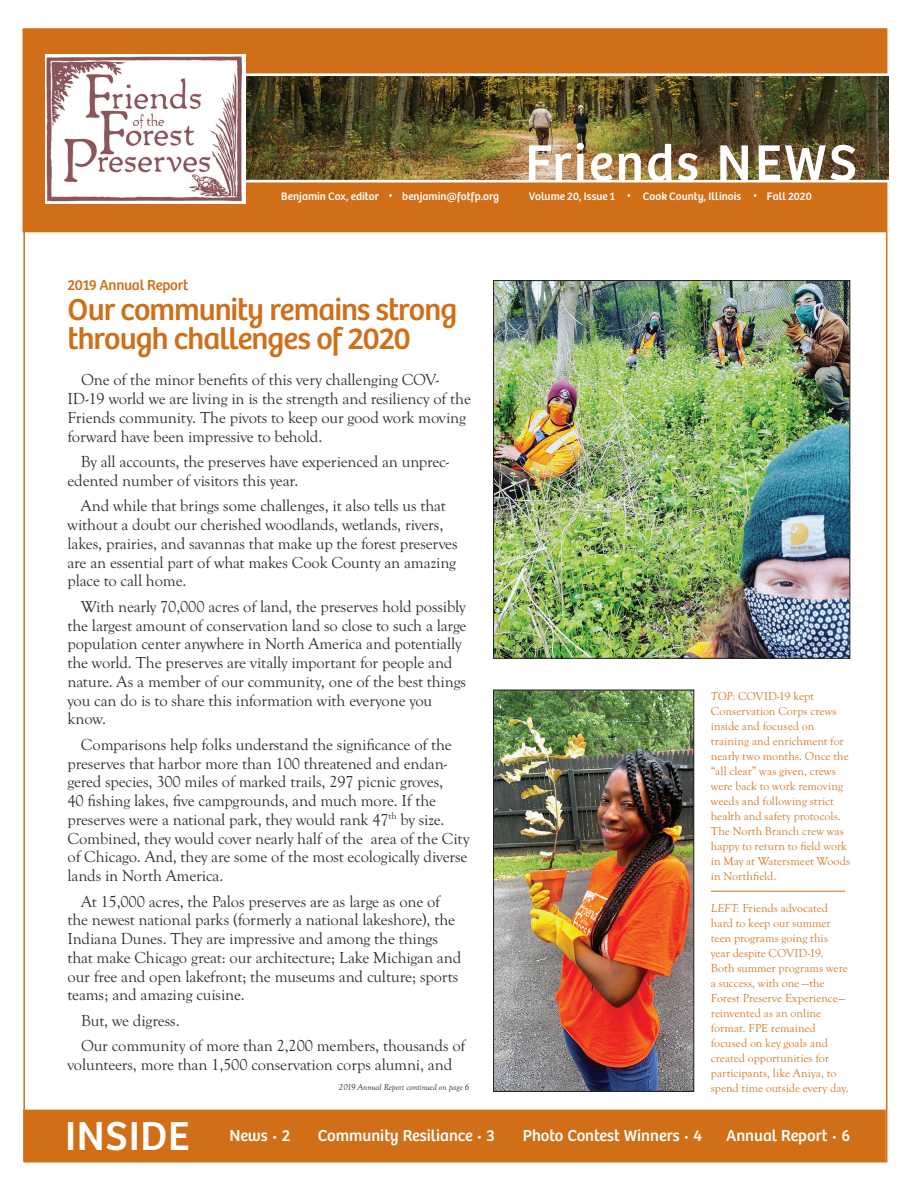
<style>
.page{position:relative;width:918px;height:1188px;background:#fff}
.page>*{position:absolute;margin:0;border:0;box-sizing:border-box;transform-origin:0 0}
.t1{font:52.5px "Bree";letter-spacing:.045em;color:#fff}
.t2{font:42px "Bree";letter-spacing:.015em;color:#fff}
.t3{font:31.5px/30px "Bree";letter-spacing:-.03em;color:#d06f18}
.t4{font:16.5px/18.8px "Goudy Old Sty";letter-spacing:-.01em;color:#312f30}
.t5{font:16.5px "Bree";color:#fff}
.t6{font:15px "Bree";letter-spacing:-.02em;color:#d06f18}
.t7{font:12px/15px "Goudy Old Sty";color:#d47a2a}
.t8{font:11.25px "Bree";letter-spacing:.005em;color:#fff}
.t9{font:italic 9px "Goudy Old Style T";letter-spacing:-.01em;color:#312f30}
.s1{font-family:"Goudy Old Style T";font-style:italic}
.s2{font-size:12px}
</style>
<div class="page">
<div style="left:23px;top:1110px;width:863px;height:51px;background:#d06f18"></div>
<img style="left:495px;top:282px;width:353px;height:375px">
<div style="left:493px;top:280px;width:357px;height:379px;border:1px solid #231f20"></div>
<img style="left:495px;top:692px;width:197px;height:398px">
<div style="left:493px;top:690px;width:201px;height:402px;border:1px solid #231f20"></div>
<hr style="left:711px;top:891px;width:134px;height:1px;background:#d06f18">
<div style="left:22px;top:28px;width:864px;height:204px;background:#d06f18;border:2px solid #d06f18"></div>
<img style="left:245px;top:77px;width:643px;height:102px">
<div style="left:225px;top:73px;width:669px;height:110px;border:3px solid #fff"></div>
<img style="left:45px;top:54px;width:198px;height:150px">
<h1 class="t1" style="left:525px;top:132px;width:333px">Friends NEWS</h1>
<p class="t8" style="left:281px;top:190px;width:220px">Benjamin Cox, editor • benjamin@fotfp.org</p>
<p class="t8" style="left:529px;top:190px;width:285px">Volume 20, Issue 1 • Cook County, Illinois • Fall 2020</p>
<p class="t6" style="left:68px;top:276px;width:122px">2019 Annual Report</p>
<h3 class="t3" style="left:68px;top:294px;width:391px">Our community remains strong through challenges of 2020</h3>
<p class="t4" style="left:68px;top:371px;width:405px;text-indent:13px">One of the minor benefits of this very challenging COV-ID-19 world we are living in is the strength and resiliency of the Friends community. The pivots to keep our good work moving forward have been impressive to behold.</p>
<p class="t4" style="left:68px;top:453px;width:383px;text-indent:13px">By all accounts, the preserves have experienced an unprec&shy;edented number of visitors this year.</p>
<p class="t4" style="left:68px;top:497px;width:392px;text-indent:13px">And while that brings some challenges, it also tells us that without a doubt our cherished woodlands, wetlands, rivers, lakes, prairies, and savannas that make up the forest preserves are an essential part of what makes Cook County an amazing place to call home.</p>
<p class="t4" style="left:68px;top:597px;width:401px;text-indent:13px">With nearly 70,000 acres of land, the preserves hold possibly the largest amount of conservation land so close to such a large population center anywhere in North America and potentially the world. The preserves are vitally important for people and nature. As a member of our community, one of the best things you can do is to share this information with everyone you know.</p>
<p class="t4" style="left:68px;top:735px;width:404px;text-indent:13px">Comparisons help folks understand the significance of the preserves that harbor more than 100 threatened and endan&shy;gered species, 300 miles of marked trails, 297 picnic groves,<br>40 fishing lakes, five campgrounds, and much more. If the preserves were a national park, they would rank 47<sup>th</sup> by size.<br>Combined, they would cover nearly half of the area of the City of Chicago. And, they are some of the most ecologically diverse lands in North America.</p>
<p class="t4" style="left:68px;top:892px;width:395px;text-indent:13px">At 15,000 acres, the Palos preserves are as large as one of the newest national parks (formerly a national lakeshore), the Indiana Dunes. They are impressive and among the things that make Chicago great: our architecture; Lake Michigan and our free and open lakefront; the museums and culture; sports teams; and amazing cuisine.</p>
<p class="t4" style="left:81px;top:1008px;width:386px;line-height:25.5px">But, we digress.<br>Our community of more than 2,200 members, thousands of</p>
<p class="t4" style="left:68px;top:1056px;width:386px">volunteers, more than 1,500 conservation corps alumni, and</p>
<p class="t9" style="left:339px;top:1082px;width:132px">2019 Annual Report continued on page 6</p>
<p class="t7" style="left:711px;top:689px;width:141px"><span class="s1">TOP:</span> COVID-19 kept<br>Conservation Corps crews inside and focused on training and enrichment for nearly two months. Once the “all clear” was given, crews were back to work removing weeds and following strict health and safety protocols.<br>The North Branch crew was happy to return to field work in May at Watersmeet Woods in Northfield.</p>
<p class="t7" style="left:711px;top:901px;width:139px"><span class="s1">LEFT:</span> Friends advocated hard to keep our summer teen programs going this year despite COVID-19.<br>Both summer programs were a success, with one —the<br>Forest Preserve Experience— reinvented as an online format. FPE remained focused on key goals and created opportunities for participants, like Aniya, to spend time outside every day.</p>
<h2 class="t2" style="left:65px;top:1111px;width:126px">INSIDE</h2>
<p class="t5" style="left:229px;top:1126px;width:62px">News <span class="s2">•</span> 2</p>
<p class="t5" style="left:318px;top:1126px;width:179px">Community Resiliance <span class="s2">•</span> 3</p>
<p class="t5" style="left:523px;top:1126px;width:181px">Photo Contest Winners <span class="s2">•</span> 4</p>
<p class="t5" style="left:726px;top:1126px;width:126px">Annual Report <span class="s2">•</span> 6</p>
</div>
